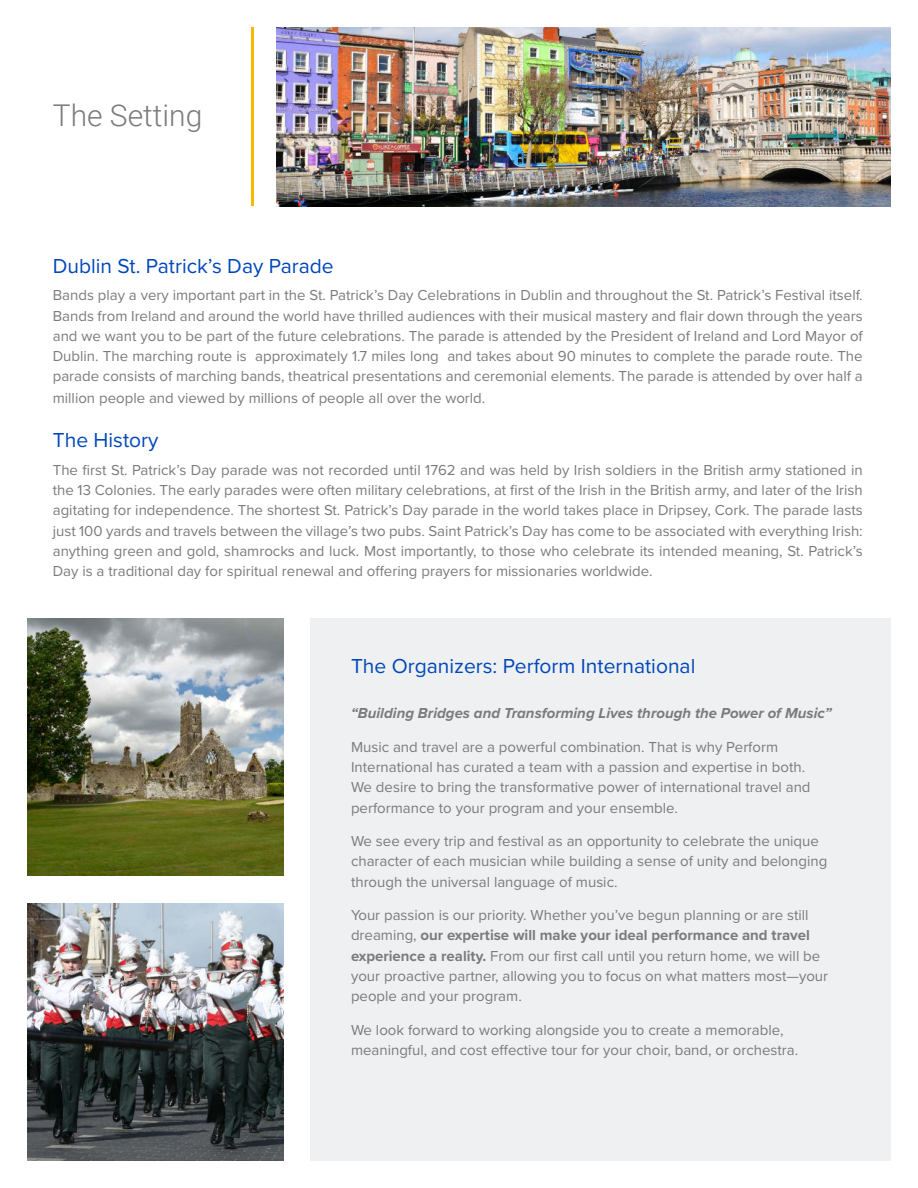
<style>
.page{position:relative;width:918px;height:1188px;background:#fff}
.page>*{position:absolute;margin:0;border:0;box-sizing:border-box;transform-origin:0 0}
.t1{font:300 30px "Roboto";color:#7b7b7b}
.t2{font:21px "Proxima Nova";color:#0047b9}
.t3{font:15px/20.2px "Proxima Nova";color:#7b7b7b}
.t4{font:italic 700 15px "Proxima Nova";color:#7b7b7b}
.s1{font-weight:700}
</style>
<div class="page">
<img style="left:27px;top:904px;width:257px;height:257px">
<img style="left:27px;top:618px;width:257px;height:258px">
<div style="left:311px;top:618px;width:580px;height:543px;background:#eff0f1"></div>
<hr style="left:251px;top:27px;width:2px;height:178px;background:#f9b800">
<img style="left:276px;top:27px;width:615px;height:179px">
<h1 class="t1" style="left:53px;top:103px;width:151px">The Setting</h1>
<h2 class="t2" style="left:53px;top:257px;width:282px">Dublin St. Patrick’s Day Parade</h2>
<p class="t3" style="left:53px;top:286px;width:812px;text-align:justify">Bands play a very important part in the St. Patrick’s Day Celebrations in Dublin and throughout the St. Patrick’s Festival itself.<br>Bands from Ireland and around the world have thrilled audiences with their musical mastery and flair down through the years and we want you to be part of the future celebrations. The parade is attended by the President of Ireland and Lord Mayor of Dublin. The marching route is approximately 1.7 miles long and takes about 90 minutes to complete the parade route. The parade consists of marching bands, theatrical presentations and ceremonial elements. The parade is attended by over half a</p>
<p class="t3" style="left:53px;top:389px;width:434px">million people and viewed by millions of people all over the world.</p>
<h2 class="t2" style="left:53px;top:431px;width:107px">The History</h2>
<p class="t3" style="left:53px;top:461px;width:812px;text-align:justify">The first St. Patrick’s Day parade was not recorded until 1762 and was held by Irish soldiers in the British army stationed in the 13 Colonies. The early parades were often military celebrations, at first of the Irish in the British army, and later of the Irish agitating for independence. The shortest St. Patrick’s Day parade in the world takes place in Dripsey, Cork. The parade lasts just 100 yards and travels between the village’s two pubs. Saint Patrick’s Day has come to be associated with everything Irish: anything green and gold, shamrocks and luck. Most importantly, to those who celebrate its intended meaning, St. Patrick’s Day is a traditional day for spiritual renewal and offering prayers for missionaries worldwide.</p>
<h2 class="t2" style="left:351px;top:657px;width:346px">The Organizers: Perform International</h2>
<p class="t4" style="left:351px;top:707px;width:482px">“Building Bridges and Transforming Lives through the Power of Music”</p>
<p class="t3" style="left:351px;top:738px;width:461px">Music and travel are a powerful combination. That is why Perform International has curated a team with a passion and expertise in both.<br>We desire to bring the transformative power of international travel and performance to your program and your ensemble.</p>
<p class="t3" style="left:351px;top:832px;width:478px">We see every trip and festival as an opportunity to celebrate the unique character of each musician while building a sense of unity and belonging through the universal language of music.</p>
<p class="t3" style="left:351px;top:906px;width:479px">Your passion is our priority. Whether you’ve begun planning or are still dreaming, <span class="s1">our expertise will make your ideal performance and travel experience a reality.</span> From our first call until you return home, we will be your proactive partner, allowing you to focus on what matters most—your people and your program.</p>
<p class="t3" style="left:351px;top:1020px;width:449px">We look forward to working alongside you to create a memorable, meaningful, and cost effective tour for your choir, band, or orchestra.</p>
</div>
